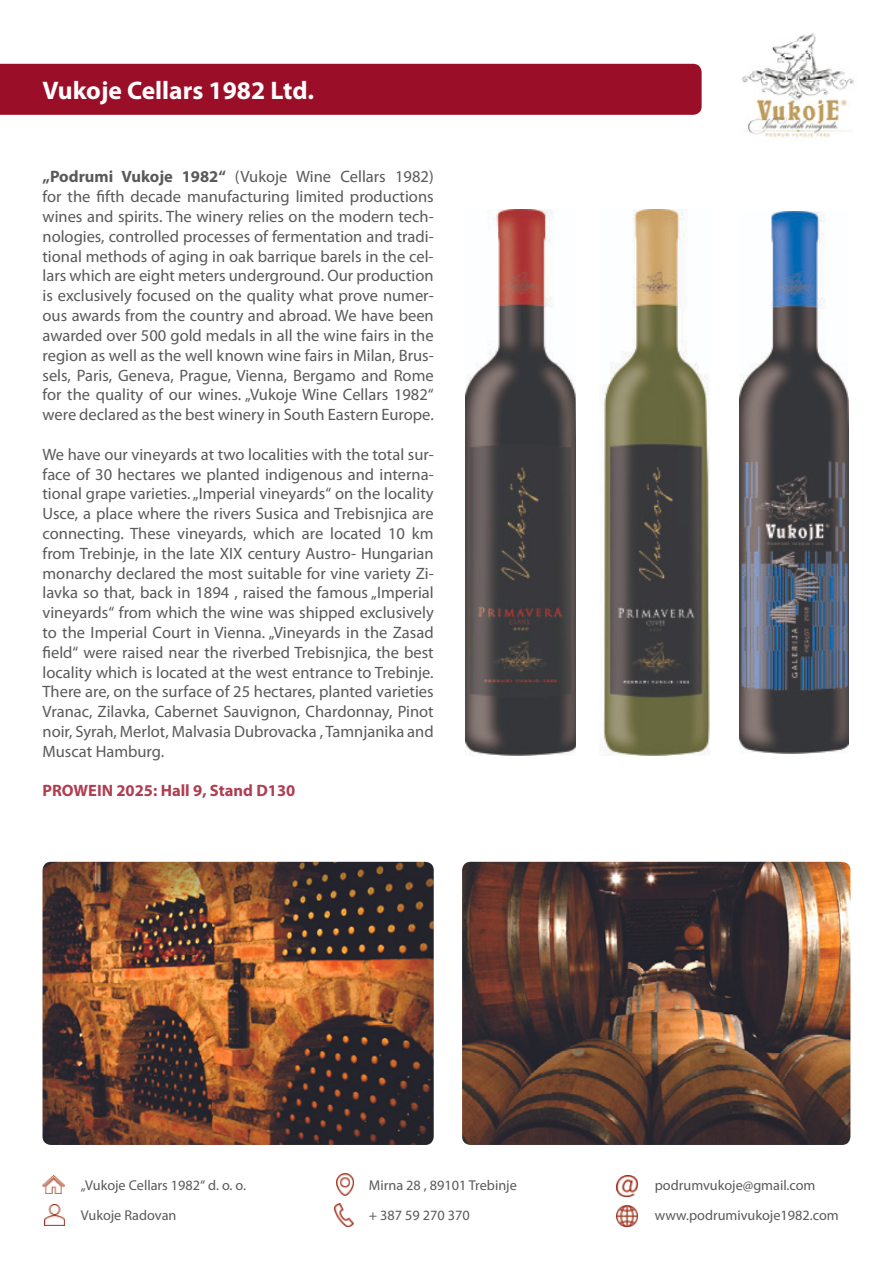
<style>
.page{position:relative;width:893px;height:1263px;background:#fff}
.page>*{position:absolute;margin:0;border:0;box-sizing:border-box;transform-origin:0 0}
.t1{font:700 25.5px "Myriad Pro";color:#fff}
.t2{font:16.5px/19.8px "Myriad Pro";color:#58595b;text-align:justify}
.t3{font:700 16.5px "Myriad Pro";color:#af3e52}
.t4{font:14.25px/29.8px "Myriad Pro";color:#58595b}
.s1{font-weight:700}
</style>
<div class="page">
<img style="left:465px;top:210px;width:111px;height:545px">
<img style="left:600px;top:210px;width:110px;height:545px">
<img style="left:739px;top:211px;width:110px;height:543px">
<img style="left:43px;top:862px;width:391px;height:283px">
<img style="left:462px;top:862px;width:388px;height:283px">
<img style="left:742px;top:33px;width:112px;height:105px">
<div style="left:0;top:64px;width:702px;height:51px;background:#9b0e27"></div>
<img style="left:44px;top:1204px;width:20px;height:21px">
<img style="left:336px;top:1174px;width:18px;height:21px">
<img style="left:43px;top:1175px;width:21px;height:19px">
<img style="left:335px;top:1203px;width:19px;height:23px">
<img style="left:617px;top:1175px;width:20px;height:22px">
<img style="left:617px;top:1205px;width:21px;height:21px">
<h1 class="t1" style="left:43px;top:74px;width:273px">Vukoje Cellars 1982 Ltd.</h1>
<p class="t2" style="left:43px;top:167px;width:393px"><span class="s1">„Podrumi Vukoje 1982“</span> (Vukoje Wine Cellars 1982) for the fifth decade manufacturing limited productions wines and spirits. The winery relies on the modern tech&shy;nologies, controlled processes of fermentation and tradi&shy;tional methods of aging in oak barrique barels in the cel&shy;lars which are eight meters underground. Our production is exclusively focused on the quality what prove numer&shy;ous awards from the country and abroad. We have been awarded over 500 gold medals in all the wine fairs in the region as well as the well known wine fairs in Milan, Brus&shy;sels, Paris, Geneva, Prague, Vienna, Bergamo and Rome for the quality of our wines. „Vukoje Wine Cellars 1982“ were declared as the best winery in South Eastern Europe.</p>
<p class="t2" style="left:43px;top:444px;width:393px">We have our vineyards at two localities with the total sur&shy;face of 30 hectares we planted indigenous and interna&shy;tional grape varieties. „Imperial vineyards“ on the locality Usce, a place where the rivers Susica and Trebisnjica are connecting. These vineyards, which are located 10 km from Trebinje, in the late XIX century Austro- Hungarian monarchy declared the most suitable for vine variety Zi&shy;lavka so that, back in 1894 , raised the famous „Imperial vineyards“ from which the wine was shipped exclusively to the Imperial Court in Vienna. „Vineyards in the Zasad field“ were raised near the riverbed Trebisnjica, the best locality which is located at the west entrance to Trebinje.<br>There are, on the surface of 25 hectares, planted varieties Vranac, Zilavka, Cabernet Sauvignon, Chardonnay, Pinot noir, Syrah, Merlot, Malvasia Dubrovacka , Tamnjanika and Muscat Hamburg.</p>
<p class="t3" style="left:43px;top:780px;width:254px">PROWEIN 2025: Hall 9, Stand D130</p>
<p class="t4" style="left:81px;top:1170px;width:167px">„Vukoje Cellars 1982“ d. o. o.<br>Vukoje Radovan</p>
<p class="t4" style="left:655px;top:1170px;width:185px">podrumvukoje@gmail.com www.podrumivukoje1982.com</p>
<p class="t4" style="left:369px;top:1170px;width:150px">Mirna 28 , 89101 Trebinje + 387 59 270 370</p>
</div>
